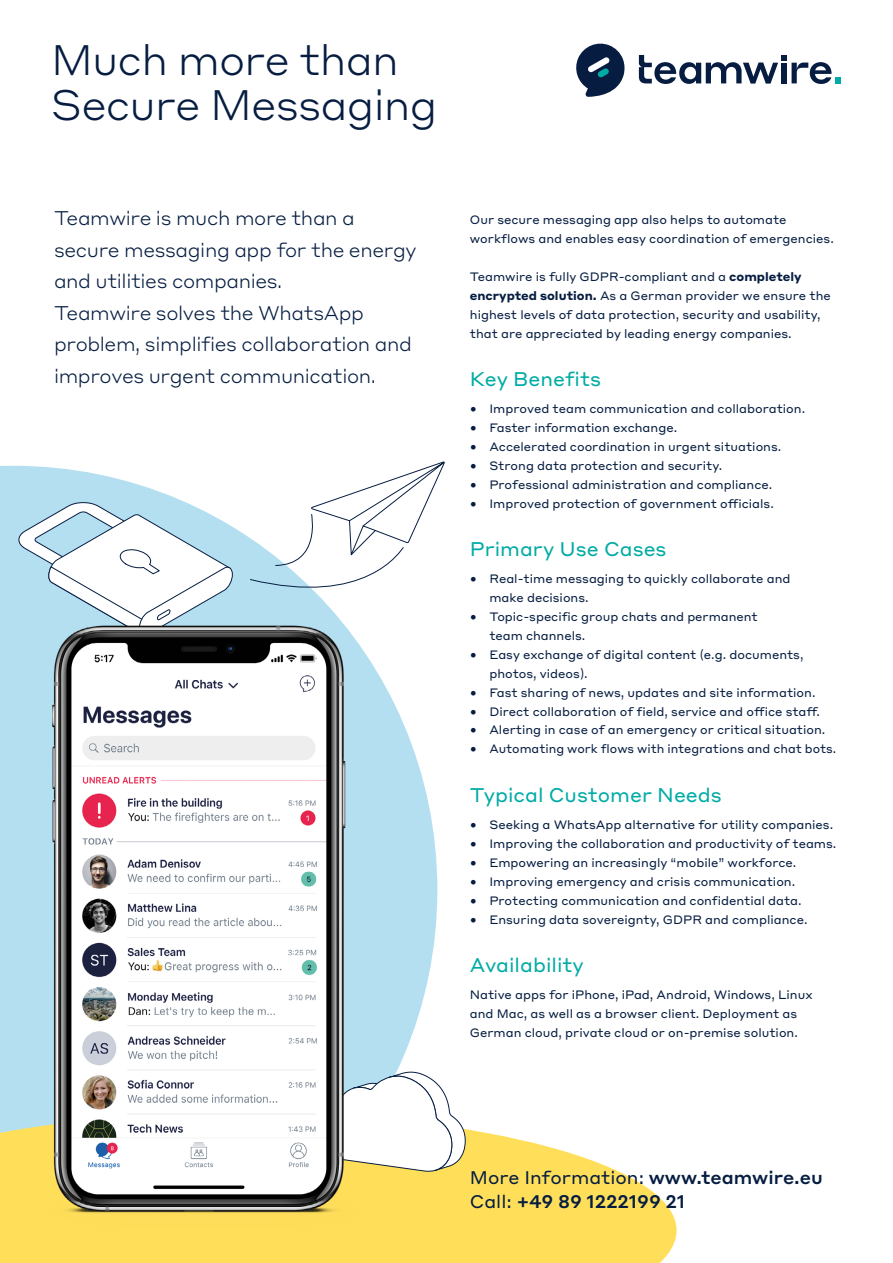
<style>
.page{position:relative;width:893px;height:1263px;background:#fff}
.page>*{position:absolute;margin:0;border:0;box-sizing:border-box;transform-origin:0 0}
.t1{font:300 42px/45px "Styrene A";letter-spacing:-.02em;color:#061d41}
.t2{font:300 19.5px/31.5px "Styrene A";letter-spacing:-.02em;color:#061d41}
.t3{font:19.5px "Styrene A";color:#00aba5}
.t4{font:500 18px/24px "Styrene A";color:#061d41}
.t5{font:12px/18.9px "Styrene A";color:#061d41}
.s1{font-weight:700}
.s2{font-weight:400}
</style>
<div class="page">
<svg style="left:0;top:466px;width:250px;height:77px;fill:#b3dff1"></svg>
<svg style="left:250px;top:461px;width:195px;height:82px"></svg>
<svg style="left:16px;top:500px;width:217px;height:43px"></svg>
<svg style="left:447px;top:1129px;width:230px;height:134px;fill:#ffdf5a"></svg>
<svg style="left:447px;top:1099px;width:19px;height:75px"></svg>
<svg style="left:639px;top:55px;width:202px;height:29px"></svg>
<svg style="left:576px;top:43px;width:49px;height:54px"></svg>
<img style="left:0;top:543px;width:447px;height:720px">
<h1 class="t1" style="left:51px;top:35px;width:388px">Much more than<br>Secure Messaging</h1>
<h2 class="t2" style="left:54px;top:201px;width:364px">Teamwire is much more than a secure messaging app for the energy and utilities companies.<br>Teamwire solves the WhatsApp problem, simplifies collaboration and improves urgent communication.</h2>
<p class="t5" style="left:470px;top:209px;width:366px">Our secure messaging app also helps to automate workflows and enables easy coordination of emergencies.</p>
<p class="t5" style="left:470px;top:266px;width:362px">Teamwire is fully GDPR-compliant and a <span class="s1">completely encrypted solution.</span> As a German provider we ensure the highest levels of data protection, security and usability, that are appreciated by leading energy companies.</p>
<h2 class="t3" style="left:470px;top:362px;width:133px">Key Benefits</h2>
<p class="t5" style="left:470px;top:398px;width:337px">• Improved team communication and collaboration.</p>
<p class="t5" style="left:470px;top:417px;width:209px">• Faster information exchange.</p>
<p class="t5" style="left:470px;top:436px;width:313px">• Accelerated coordination in urgent situations.</p>
<p class="t5" style="left:470px;top:455px;width:254px">• Strong data protection and security.</p>
<p class="t5" style="left:470px;top:474px;width:304px">• Professional administration and compliance.</p>
<p class="t5" style="left:470px;top:493px;width:305px">• Improved protection of government officials.</p>
<h2 class="t3" style="left:470px;top:532px;width:198px">Primary Use Cases</h2>
<p class="t5" style="left:489px;top:568px;width:303px;text-indent:-20px">• Real-time messaging to quickly collaborate and make decisions.</p>
<p class="t5" style="left:489px;top:606px;width:270px;text-indent:-20px">• Topic-specific group chats and permanent team channels.</p>
<p class="t5" style="left:489px;top:644px;width:316px;text-indent:-20px">• Easy exchange of digital content (e.g. documents, photos, videos).</p>
<p class="t5" style="left:470px;top:682px;width:347px">• Fast sharing of news, updates and site information.</p>
<p class="t5" style="left:470px;top:701px;width:352px">• Direct collaboration of field, service and office staff.</p>
<p class="t5" style="left:470px;top:720px;width:357px">• Alerting in case of an emergency or critical situation.</p>
<p class="t5" style="left:470px;top:739px;width:368px">• Automating work flows with integrations and chat bots.</p>
<h2 class="t3" style="left:470px;top:778px;width:254px">Typical Customer Needs</h2>
<p class="t5" style="left:470px;top:814px;width:365px">• Seeking a WhatsApp alternative for utility companies.</p>
<p class="t5" style="left:470px;top:833px;width:368px">• Improving the collaboration and productivity of teams.</p>
<p class="t5" style="left:470px;top:852px;width:328px">• Empowering an increasingly “mobile” workforce.</p>
<p class="t5" style="left:470px;top:871px;width:327px">• Improving emergency and crisis communication.</p>
<p class="t5" style="left:470px;top:890px;width:333px">• Protecting communication and confidential data.</p>
<p class="t5" style="left:470px;top:909px;width:339px">• Ensuring data sovereignty, GDPR and compliance.</p>
<h2 class="t3" style="left:470px;top:948px;width:115px">Availability</h2>
<p class="t5" style="left:470px;top:984px;width:344px">Native apps for iPhone, iPad, Android, Windows, Linux and Mac, as well as a browser client. Deployment as<br>German cloud, private cloud or on-premise solution.</p>
<h3 class="t4" style="left:470px;top:1163px;width:354px"><span class="s2">More Information:</span> www.teamwire.eu<br><span class="s2">Call:</span> +49 89 1222199 21</h3>
</div>
